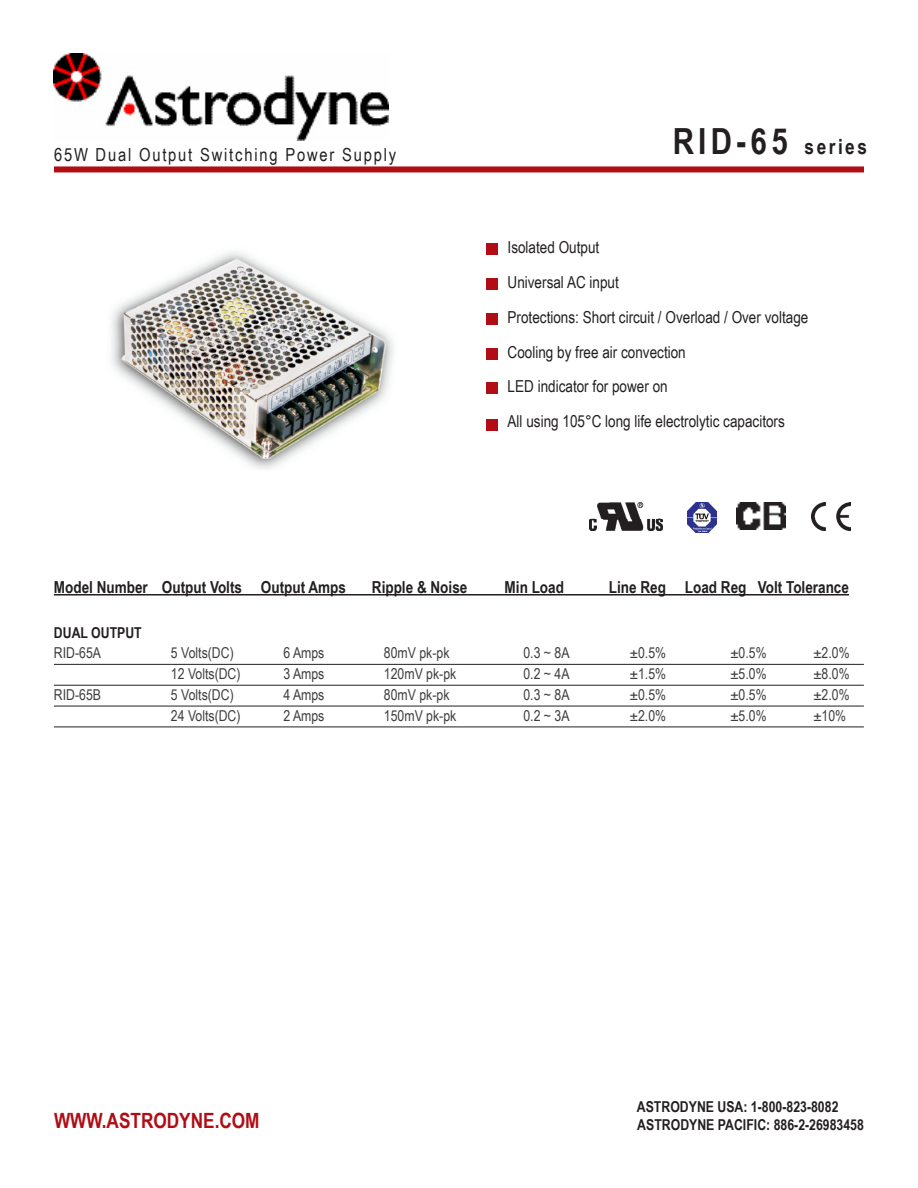
<style>
.page{position:relative;width:918px;height:1188px;background:#fff}
.page>*{position:absolute;margin:0;border:0;box-sizing:border-box;transform-origin:0 0}
.t1{font:700 36px "Arial Narrow";color:#231f20}
.t2{font:700 21px "Arial Narrow";color:#b00d15}
.t3{font:18px "Arial Narrow";letter-spacing:.1em;color:#231f20}
.Features{font:16.5px "Arial Narrow";color:#231f20}
.Model_Matrix_Heading{font:700 16.5px "Arial Narrow";color:#231f20}
.Specifications_text{font:15px "Arial Narrow";color:#3e3e3f}
.Spec_Subhead{font:700 15px "Arial Narrow";color:#231f20}
.s1{font-size:21px}
</style>
<div class="page">
<div style="left:54px;top:166px;width:810px;height:6px;background:#b00d15"></div>
<img style="left:54px;top:53px;width:334px;height:87px">
<img style="left:590px;top:503px;width:73px;height:28px">
<img style="left:812px;top:503px;width:38px;height:28px">
<img style="left:687px;top:503px;width:30px;height:29px">
<img style="left:736px;top:503px;width:49px;height:26px">
<div style="left:486px;top:243px;width:12px;height:12px;background:#b00d15"></div>
<div style="left:486px;top:278px;width:12px;height:12px;background:#b00d15"></div>
<div style="left:486px;top:313px;width:12px;height:12px;background:#b00d15"></div>
<div style="left:486px;top:382px;width:12px;height:12px;background:#b00d15"></div>
<div style="left:486px;top:419px;width:12px;height:12px;background:#b00d15"></div>
<hr style="left:54px;top:594px;width:795px;height:2px;background:#231f20">
<hr style="left:54px;top:664px;width:810px;height:1px;background:#231f20">
<hr style="left:54px;top:685px;width:810px;height:1px;background:#231f20">
<hr style="left:54px;top:706px;width:810px;height:1px;background:#231f20">
<hr style="left:54px;top:727px;width:810px;height:1px;background:#231f20">
<div style="left:486px;top:348px;width:12px;height:12px;background:#b00d15"></div>
<img style="left:111px;top:252px;width:283px;height:218px">
<p class="t3" style="left:54px;top:142px;width:344px">65W Dual Output Switching Power Supply</p>
<p class="t1" style="left:673px;top:114px;width:196px">RID-65 <span class="s1">series</span></p>
<p class="Features" style="left:508px;top:235px;width:93px">Isolated Output</p>
<p class="Features" style="left:508px;top:270px;width:113px">Universal AC input</p>
<p class="Features" style="left:508px;top:305px;width:302px">Protections: Short circuit / Overload / Over voltage</p>
<p class="Features" style="left:508px;top:340px;width:180px">Cooling by free air convection</p>
<p class="Features" style="left:508px;top:375px;width:162px">LED indicator for power on</p>
<p class="Features" style="left:508px;top:409px;width:279px">All using 105°C long life electrolytic capacitors</p>
<p class="Model_Matrix_Heading" style="left:54px;top:574px;width:294px">Model Number Output Volts Output Amps</p>
<p class="Model_Matrix_Heading" style="left:372px;top:574px;width:97px">Ripple &amp; Noise</p>
<p class="Model_Matrix_Heading" style="left:505px;top:574px;width:61px">Min Load</p>
<p class="Model_Matrix_Heading" style="left:609px;top:574px;width:242px">Line Reg Load Reg Volt Tolerance</p>
<p class="Spec_Subhead" style="left:54px;top:621px;width:89px">DUAL OUTPUT</p>
<p class="Specifications_text" style="left:54px;top:642px;width:49px">RID-65A</p>
<p class="Specifications_text" style="left:171px;top:642px;width:64px">5 Volts(DC)</p>
<p class="Specifications_text" style="left:283px;top:642px;width:43px">6 Amps</p>
<p class="Specifications_text" style="left:384px;top:642px;width:67px">80mV pk-pk</p>
<p class="Specifications_text" style="left:523px;top:642px;width:48px">0.3 ~ 8A</p>
<p class="Specifications_text" style="left:630px;top:642px;width:38px">±0.5%</p>
<p class="Specifications_text" style="left:730px;top:642px;width:38px">±0.5%</p>
<p class="Specifications_text" style="left:813px;top:642px;width:38px">±2.0%</p>
<p class="Specifications_text" style="left:171px;top:663px;width:71px">12 Volts(DC)</p>
<p class="Specifications_text" style="left:283px;top:663px;width:43px">3 Amps</p>
<p class="Specifications_text" style="left:384px;top:663px;width:74px">120mV pk-pk</p>
<p class="Specifications_text" style="left:523px;top:663px;width:48px">0.2 ~ 4A</p>
<p class="Specifications_text" style="left:630px;top:663px;width:38px">±1.5%</p>
<p class="Specifications_text" style="left:730px;top:663px;width:38px">±5.0%</p>
<p class="Specifications_text" style="left:813px;top:663px;width:38px">±8.0%</p>
<p class="Specifications_text" style="left:54px;top:684px;width:49px">RID-65B</p>
<p class="Specifications_text" style="left:171px;top:684px;width:64px">5 Volts(DC)</p>
<p class="Specifications_text" style="left:283px;top:684px;width:43px">4 Amps</p>
<p class="Specifications_text" style="left:384px;top:684px;width:67px">80mV pk-pk</p>
<p class="Specifications_text" style="left:523px;top:684px;width:48px">0.3 ~ 8A</p>
<p class="Specifications_text" style="left:630px;top:684px;width:38px">±0.5%</p>
<p class="Specifications_text" style="left:730px;top:684px;width:38px">±0.5%</p>
<p class="Specifications_text" style="left:813px;top:684px;width:38px">±2.0%</p>
<p class="Specifications_text" style="left:171px;top:705px;width:71px">24 Volts(DC)</p>
<p class="Specifications_text" style="left:283px;top:705px;width:43px">2 Amps</p>
<p class="Specifications_text" style="left:384px;top:705px;width:74px">150mV pk-pk</p>
<p class="Specifications_text" style="left:523px;top:705px;width:48px">0.2 ~ 3A</p>
<p class="Specifications_text" style="left:630px;top:705px;width:38px">±2.0%</p>
<p class="Specifications_text" style="left:730px;top:705px;width:38px">±5.0%</p>
<p class="Specifications_text" style="left:813px;top:705px;width:34px">±10%</p>
<p class="t2" style="left:54px;top:1105px;width:207px">WWW.ASTRODYNE.COM</p>
<p class="Spec_Subhead" style="left:637px;top:1095px;width:203px">ASTRODYNE USA: 1-800-823-8082</p>
<p class="Spec_Subhead" style="left:637px;top:1113px;width:228px">ASTRODYNE PACIFIC: 886-2-26983458</p>
</div>
